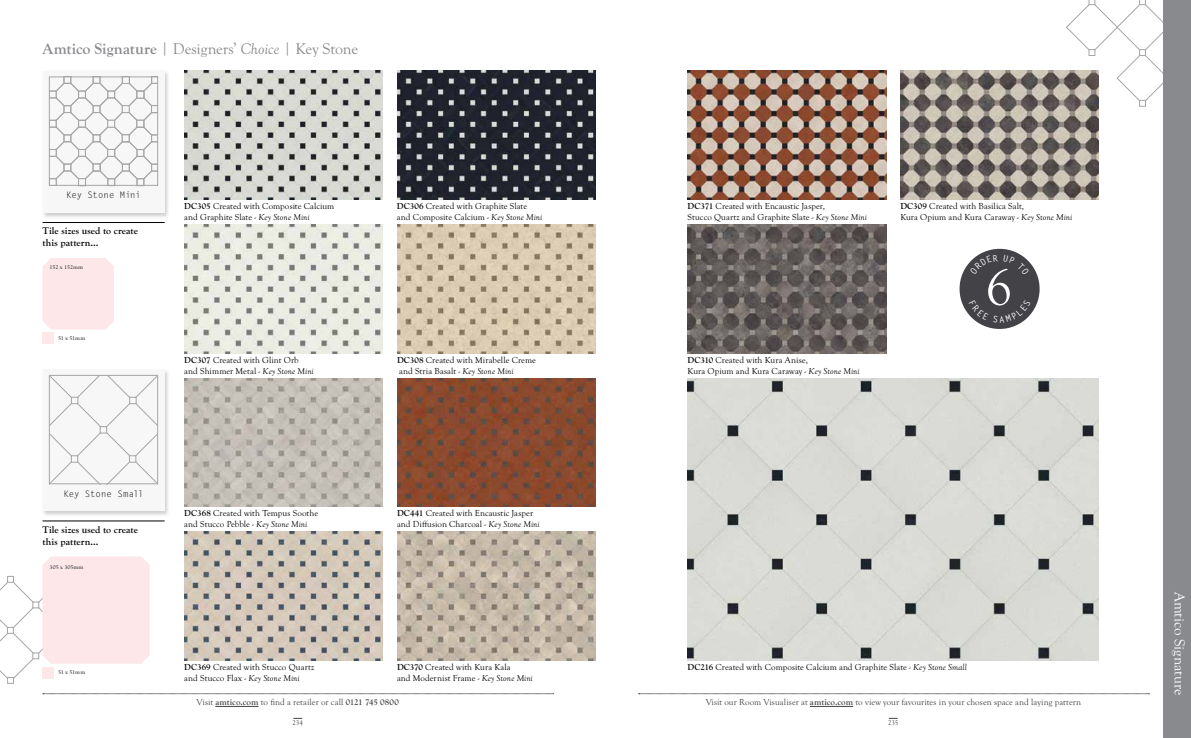
<style>
.page{position:relative;width:1191px;height:738px;background:#fff}
.page>*{position:absolute;margin:0;border:0;box-sizing:border-box;transform-origin:0 0}
.t1{font:16px "Goudy Old Sty";letter-spacing:-.005em;color:#898a8d}
.t2{font:15px "Goudy Old Sty";letter-spacing:-.005em;color:#fff}
.t3{font:700 10px/12px "Goudy Old Sty";letter-spacing:.01em;color:#000}
.t4{font:9px/10.8px "Goudy Old Sty";letter-spacing:.01em;color:#000}
.t5{font:9px "Goudy Old Sty";letter-spacing:.01em;color:#434247}
.t6{font:9px "Letter Gothic Std";letter-spacing:-.005em;color:#000}
.t7{font:7px "Goudy Old Sty";color:#434247}
.t8{font:700 6px "Goudy Old Sty";letter-spacing:.005em;color:#434247}
.s1{font-weight:700}
.s2{font-style:italic}
</style>
<div class="page">
<svg style="left:1066px;top:0;width:96px;height:145px"></svg>
<svg style="left:638px;top:693px;width:511px;height:1px"></svg>
<hr style="left:810px;top:705px;width:43px;height:1px;background:#434247">
<svg style="left:43px;top:693px;width:511px;height:1px"></svg>
<hr style="left:215px;top:705px;width:43px;height:1px;background:#434247">
<hr style="left:43px;top:520px;width:122px;height:1px;background:#000">
<div style="left:41px;top:367px;width:130px;height:150px;background:#000;opacity:.2"></div>
<div style="left:43px;top:369px;width:121px;height:141px;background:#f7f7f7"></div>
<svg style="left:51px;top:377px;width:105px;height:104px"></svg>
<div style="left:49px;top:375px;width:109px;height:108px;border:1px solid #a6a6a6"></div>
<svg style="left:0;top:556px;width:150px;height:125px"></svg>
<div style="left:43px;top:666px;width:11px;height:12px;background:#fde7e9"></div>
<img style="left:184px;top:71px;width:199px;height:128px">
<img style="left:397px;top:71px;width:198px;height:128px">
<img style="left:687px;top:71px;width:199px;height:128px">
<hr style="left:43px;top:222px;width:122px;height:1px;background:#000">
<div style="left:41px;top:69px;width:130px;height:150px;background:#000;opacity:.2"></div>
<div style="left:43px;top:71px;width:121px;height:141px;background:#f7f7f7"></div>
<div style="left:43px;top:332px;width:11px;height:12px;background:#fde7e9"></div>
<div style="left:43px;top:258px;width:71px;height:71px;background:#fde7e9"></div>
<img style="left:184px;top:224px;width:199px;height:129px">
<img style="left:397px;top:224px;width:198px;height:129px">
<img style="left:900px;top:71px;width:198px;height:128px">
<img style="left:687px;top:224px;width:199px;height:129px">
<img style="left:184px;top:378px;width:199px;height:128px">
<img style="left:397px;top:378px;width:198px;height:128px">
<img style="left:687px;top:378px;width:411px;height:282px">
<img style="left:184px;top:531px;width:199px;height:129px">
<img style="left:397px;top:531px;width:198px;height:129px">
<svg style="left:49px;top:79px;width:109px;height:107px"></svg>
<div style="left:49px;top:77px;width:109px;height:108px;border:1px solid #a6a6a6"></div>
<svg style="left:958px;top:247px;width:82px;height:83px"></svg>
<div style="left:957px;top:246px;width:85px;height:85px;border:2px solid #fff;border-radius:50%"></div>
<div style="left:1162px;top:0;width:29px;height:737px;background:#898a8d"></div>
<svg style="left:968px;top:254px;width:62px;height:69px;background:#545358"></svg>
<h1 class="t1" style="left:43px;top:40px;width:317px"><span class="s1">Amtico Signature</span> | Designers’ <span class="s2">Choice</span> | Key Stone</h1>
<p class="t6" style="left:66px;top:190px;width:76px">Key Stone Mini</p>
<p class="t3" style="left:43px;top:225px;width:97px">Tile sizes used to create this pattern...</p>
<p class="t8" style="left:50px;top:264px;width:35px">152 x 152mm</p>
<p class="t8" style="left:58px;top:334px;width:29px">51 x 51mm</p>
<p class="t4" style="left:184px;top:201px;width:151px"><span class="s1">DC305</span> Created with Composite Calcium and Graphite Slate - <span class="s2">Key Stone Mini</span></p>
<p class="t4" style="left:397px;top:201px;width:147px"><span class="s1">DC306</span> Created with Graphite Slate and Composite Calcium - <span class="s2">Key Stone Mini</span></p>
<p class="t4" style="left:687px;top:201px;width:181px"><span class="s1">DC371</span> Created with Encaustic Jasper,<br>Stucco Quartz and Graphite Slate - <span class="s2">Key Stone Mini</span></p>
<p class="t4" style="left:900px;top:201px;width:173px"><span class="s1">DC309</span> Created with Basilica Salt,<br>Kura Opium and Kura Caraway - <span class="s2">Key Stone Mini</span></p>
<p class="t4" style="left:184px;top:354px;width:131px"><span class="s1">DC307</span> Created with Glint Orb and Shimmer Metal - <span class="s2">Key Stone Mini</span></p>
<p class="t4" style="left:397px;top:354px;width:140px"><span class="s1">DC308</span> Created with Mirabelle Creme and Stria Basalt - <span class="s2">Key Stone Mini</span></p>
<p class="t4" style="left:687px;top:354px;width:173px"><span class="s1">DC310</span> Created with Kura Anise,<br>Kura Opium and Kura Caraway - <span class="s2">Key Stone Mini</span></p>
<p class="t6" style="left:63px;top:488px;width:81px">Key Stone Small</p>
<p class="t3" style="left:43px;top:523px;width:97px">Tile sizes used to create this pattern...</p>
<p class="t8" style="left:50px;top:563px;width:36px">305 x 305mm</p>
<p class="t8" style="left:58px;top:667px;width:29px">51 x 51mm</p>
<p class="t4" style="left:184px;top:508px;width:135px"><span class="s1">DC368</span> Created with Tempus Soothe and Stucco Pebble - <span class="s2">Key Stone Mini</span></p>
<p class="t4" style="left:397px;top:508px;width:144px"><span class="s1">DC441</span> Created with Encaustic Jasper and Diffusion Charcoal - <span class="s2">Key Stone Mini</span></p>
<p class="t4" style="left:184px;top:661px;width:131px"><span class="s1">DC369</span> Created with Stucco Quartz and Stucco Flax - <span class="s2">Key Stone Mini</span></p>
<p class="t4" style="left:397px;top:661px;width:137px"><span class="s1">DC370</span> Created with Kura Kala<br>and Modernist Frame - <span class="s2">Key Stone Mini</span></p>
<p class="t4" style="left:687px;top:661px;width:280px"><span class="s1">DC216</span> Created with Composite Calcium and Graphite Slate - <span class="s2">Key Stone Small</span></p>
<p class="t7" style="left:292px;top:718px;width:12px">234</p>
<p class="t7" style="left:888px;top:718px;width:12px">235</p>
<p class="t5" style="left:197px;top:697px;width:204px">Visit <span class="s1">amtico.com</span> to find a retailer or call <span class="s1">0121 745 0800</span></p>
<p class="t5" style="left:705px;top:697px;width:377px">Visit our Room Visualiser at <span class="s1">amtico.com</span> to view your favourites in your chosen space and laying pattern</p>
<h2 class="t2" style="left:1187px;top:591px;width:105px;rotate:90deg">Amtico Signature</h2>
</div>
